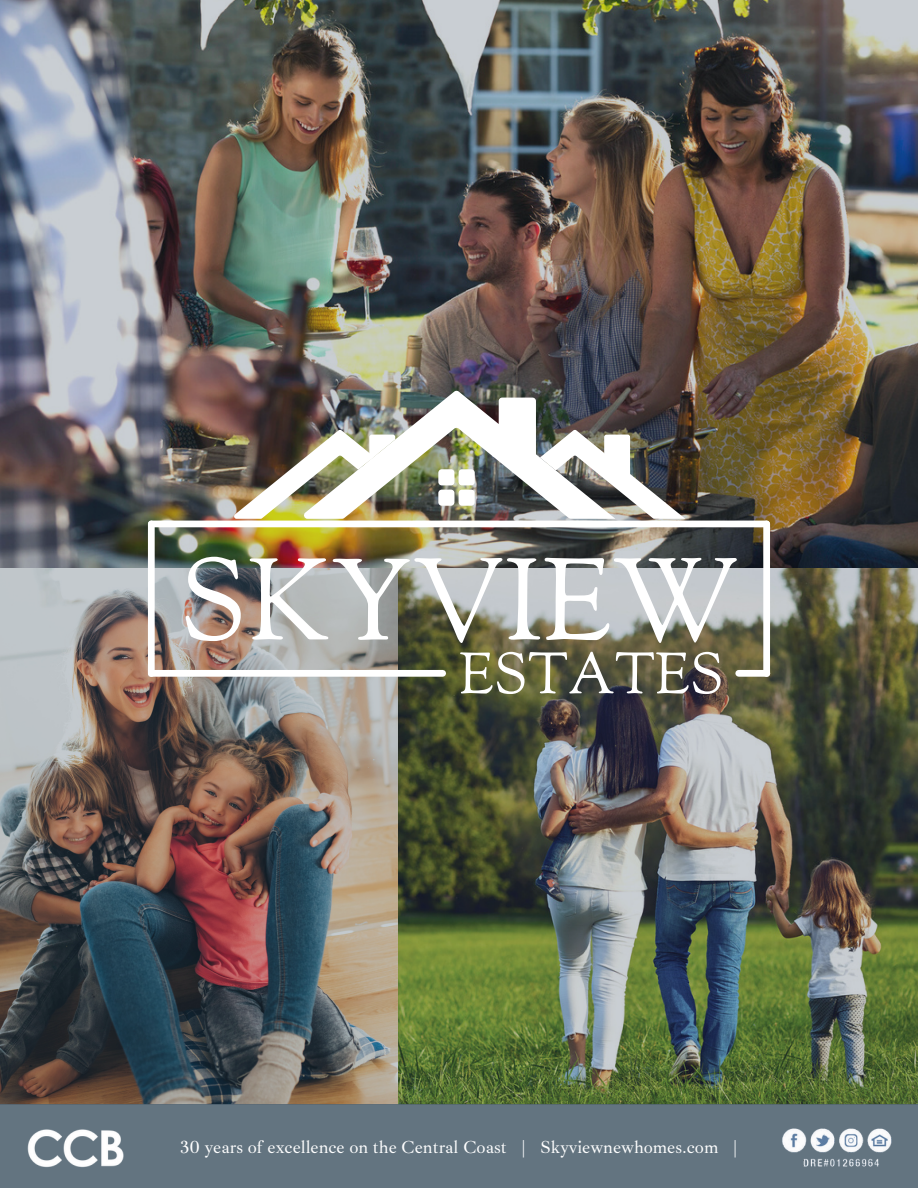
<style>
.page{position:relative;width:918px;height:1188px;background:#fff}
.page>*{position:absolute;margin:0;border:0;box-sizing:border-box;transform-origin:0 0}
.t1{font:114.75px "Sorts Mill Goudy";color:#fff}
.t2{font:57.3px "Sorts Mill Goudy";color:#fff}
.t3{font:18px "Ibarra Real Nova";color:#fff}
</style>
<div class="page">
<div style="left:0;top:1104px;width:918px;height:84px;background:#637480"></div>
<img style="left:27px;top:1129px;width:97px;height:39px">
<img style="left:782px;top:1128px;width:110px;height:39px">
<img style="left:0;top:0;width:918px;height:1104px">
<div style="left:151px;top:670px;width:292px;height:7px;background:#fff"></div>
<div style="left:148px;top:524px;width:7px;height:150px;background:#fff"></div>
<div style="left:151px;top:521px;width:616px;height:6px;background:#fff"></div>
<img style="left:233px;top:391px;width:452px;height:128px">
<div style="left:763px;top:524px;width:7px;height:150px;background:#fff"></div>
<div style="left:739px;top:670px;width:28px;height:7px;background:#fff"></div>
<p class="t1" style="left:179px;top:529px;width:561px">SKYVIEW</p>
<p class="t2" style="left:459px;top:638px;width:266px">ESTATES</p>
<p class="t3" style="left:180px;top:1136px;width:559px">30 years of excellence on the Central Coast | Skyviewnewhomes.com |</p>
</div>
